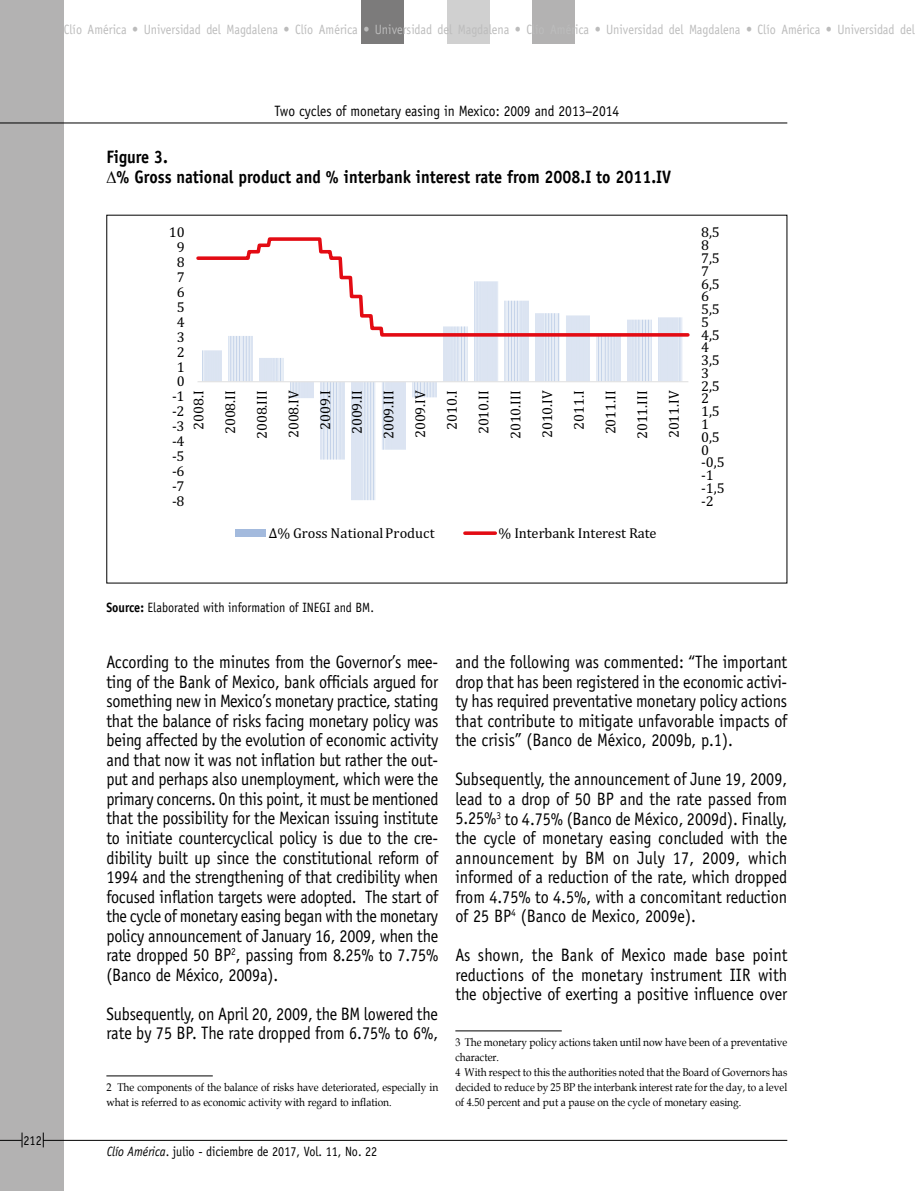
<style>
.page{position:relative;width:915px;height:1191px;background:#fff}
.page>*{position:absolute;margin:0;border:0;box-sizing:border-box;transform-origin:0 0}
.t1{font:18px/19.5px "Officina Sans";color:#000;text-align:justify;scale:.9 1}
.t2{font:700 18px/19.8px "Officina Sans";color:#000;scale:.9 1}
.t3{font:15px "Officina Sans";color:#000;scale:.9 1}
.t4{font:14.4px/31.7px "Cambria";color:#000;text-align:right}
.t5{font:13.5px "Officina Sans";color:#bcbcbc;scale:.9 1}
.t6{font:13.5px "Officina Sans";color:#000;scale:.9 1}
.t7{font:11.25px/15px "Book Antiqua";color:#000;scale:.9 1}
.s1{font-weight:700}
.s2{font-style:italic}
</style>
<div class="page">
<div style="left:0;top:0;width:64px;height:1191px;background:#b3b2b2"></div>
<hr style="left:43px;top:1140px;width:744px;height:1px;background:#000">
<svg style="left:43px;top:1132px;width:1px;height:15px"></svg>
<svg style="left:0;top:1132px;width:23px;height:15px"></svg>
<div style="left:361px;top:0;width:43px;height:44px;background:#7c7b7b"></div>
<div style="left:531px;top:0;width:43px;height:44px;background:#b3b2b2"></div>
<div style="left:446px;top:0;width:43px;height:44px;background:#d0d0d0"></div>
<hr style="left:0;top:123px;width:787px;height:1px;background:#000">
<svg style="left:202px;top:338px;width:480px;height:162px"></svg>
<hr style="left:197px;top:381px;width:491px;height:1px;background:#e3e3e3">
<svg style="left:196px;top:237px;width:494px;height:101px"></svg>
<div style="left:235px;top:529px;width:30px;height:8px;background:#a3badd"></div>
<svg style="left:465px;top:531px;width:30px;height:4px"></svg>
<hr style="left:106px;top:1075px;width:107px;height:1px;background:#000">
<hr style="left:455px;top:1030px;width:106px;height:1px;background:#000">
<p class="t5" style="left:64px;top:21px;width:946px">Clío América • Universidad del Magdalena • Clío América • Universidad del Magdalena • Clío América • Universidad del Magdalena • Clío América • Universidad del</p>
<p class="t6" style="left:24px;top:1132px;width:22px">212</p>
<p class="t3" style="left:274px;top:102px;width:384px">Two cycles of monetary easing in Mexico: 2009 and 2013−2014</p>
<p class="t2" style="left:106px;top:147px;width:629px">Figure 3.<br>∆% Gross national product and % interbank interest rate from 2008.I to 2011.IV</p>
<p class="t4" style="left:169px;top:217px;width:17px">10</p>
<p class="t4" style="left:177px;top:232px;width:9px">9</p>
<p class="t4" style="left:177px;top:247px;width:9px">8</p>
<p class="t4" style="left:177px;top:262px;width:9px">7</p>
<p class="t4" style="left:177px;top:277px;width:9px">6</p>
<p class="t4" style="left:177px;top:292px;width:9px">5</p>
<p class="t4" style="left:177px;top:307px;width:9px">4</p>
<p class="t4" style="left:701px;top:217px;width:20px">8,5</p>
<p class="t4" style="left:701px;top:230px;width:9px">8</p>
<p class="t4" style="left:701px;top:243px;width:20px">7,5</p>
<p class="t4" style="left:701px;top:256px;width:9px">7</p>
<p class="t4" style="left:701px;top:269px;width:20px">6,5</p>
<p class="t4" style="left:701px;top:281px;width:9px">6</p>
<p class="t4" style="left:701px;top:294px;width:20px">5,5</p>
<p class="t4" style="left:701px;top:307px;width:9px">5</p>
<p class="t4" style="left:177px;top:322px;width:9px">3</p>
<p class="t4" style="left:177px;top:337px;width:9px">2</p>
<p class="t4" style="left:177px;top:352px;width:9px">1</p>
<p class="t4" style="left:177px;top:366px;width:9px">0</p>
<p class="t4" style="left:172px;top:381px;width:14px">-1</p>
<p class="t4" style="left:172px;top:396px;width:14px">-2</p>
<p class="t4" style="left:172px;top:411px;width:14px">-3</p>
<p class="t4" style="left:172px;top:426px;width:14px">-4</p>
<p class="t4" style="left:172px;top:441px;width:14px">-5</p>
<p class="t4" style="left:172px;top:456px;width:14px">-6</p>
<p class="t4" style="left:172px;top:471px;width:14px">-7</p>
<p class="t4" style="left:172px;top:486px;width:14px">-8</p>
<p class="t4" style="left:183px;top:430px;width:41px;rotate:-90deg">2008.I</p>
<p class="t4" style="left:215px;top:439px;width:50px;rotate:-90deg">2008.II<br>2008.III<br>2008.IV<br>2009.I<br>2009.II<br>2009.III<br>2009.IV<br>2010.I<br>2010.II<br>2010.III<br>2010.IV<br>2011.I<br>2011.II<br>2011.III<br>2011.IV</p>
<p class="t4" style="left:701px;top:320px;width:20px">4,5</p>
<p class="t4" style="left:701px;top:332px;width:9px">4</p>
<p class="t4" style="left:701px;top:345px;width:20px">3,5</p>
<p class="t4" style="left:701px;top:358px;width:9px">3</p>
<p class="t4" style="left:701px;top:371px;width:20px">2,5</p>
<p class="t4" style="left:701px;top:383px;width:9px">2</p>
<p class="t4" style="left:701px;top:396px;width:20px">1,5</p>
<p class="t4" style="left:701px;top:409px;width:9px">1</p>
<p class="t4" style="left:701px;top:422px;width:20px">0,5</p>
<p class="t4" style="left:701px;top:435px;width:9px">0</p>
<p class="t4" style="left:701px;top:447px;width:25px">-0,5</p>
<p class="t4" style="left:701px;top:460px;width:14px">-1</p>
<p class="t4" style="left:701px;top:473px;width:25px">-1,5</p>
<p class="t4" style="left:701px;top:486px;width:14px">-2</p>
<p class="t4" style="left:269px;top:518px;width:167px">∆% Gross National Product</p>
<p class="t4" style="left:498px;top:518px;width:159px">% Interbank Interest Rate</p>
<p class="t6" style="left:106px;top:600px;width:299px"><span class="s1">Source:</span> Elaborated with information of INEGI and BM.</p>
<p class="t1" style="left:106px;top:652px;width:370px">According to the minutes from the Governor’s mee&shy;ting of the Bank of Mexico, bank officials argued for something new in Mexico’s monetary practice, stating that the balance of risks facing monetary policy was being affected by the evolution of economic activity and that now it was not inflation but rather the out&shy;put and perhaps also unemployment, which were the primary concerns. On this point, it must be mentioned that the possibility for the Mexican issuing institute to initiate countercyclical policy is due to the cre&shy;dibility built up since the constitutional reform of 1994 and the strengthening of that credibility when focused inflation targets were adopted. The start of the cycle of monetary easing began with the monetary policy announcement of January 16, 2009, when the rate dropped 50 BP<sup>2</sup>, passing from 8.25% to 7.75% (Banco de México, 2009a).</p>
<p class="t1" style="left:106px;top:1003px;width:370px">Subsequently, on April 20, 2009, the BM lowered the rate by 75 BP. The rate dropped from 6.75% to 6%,</p>
<p class="t7" style="left:106px;top:1079px;width:370px">2 The components of the balance of risks have deteriorated, especially in what is referred to as economic activity with regard to inflation.</p>
<p class="t6" style="left:107px;top:1144px;width:302px"><span class="s2">Clío América</span>. julio - diciembre de 2017, Vol. 11, No. 22</p>
<p class="t1" style="left:455px;top:652px;width:370px">and the following was commented: “The important drop that has been registered in the economic activi&shy;ty has required preventative monetary policy actions that contribute to mitigate unfavorable impacts of the crisis” (Banco de México, 2009b, p.1).</p>
<p class="t1" style="left:455px;top:769px;width:370px">Subsequently, the announcement of June 19, 2009, lead to a drop of 50 BP and the rate passed from 5.25%<sup>3</sup> to 4.75% (Banco de México, 2009d). Finally, the cycle of monetary easing concluded with the announcement by BM on July 17, 2009, which informed of a reduction of the rate, which dropped from 4.75% to 4.5%, with a concomitant reduction of 25 BP<sup>4</sup> (Banco de Mexico, 2009e).</p>
<p class="t1" style="left:455px;top:945px;width:370px">As shown, the Bank of Mexico made base point reductions of the monetary instrument IIR with the objective of exerting a positive influence over</p>
<p class="t7" style="left:455px;top:1034px;width:370px">3 The monetary policy actions taken until now have been of a preventative character.<br>4 With respect to this the authorities noted that the Board of Governors has decided to reduce by 25 BP the interbank interest rate for the day, to a level of 4.50 percent and put a pause on the cycle of monetary easing.</p>
</div>
